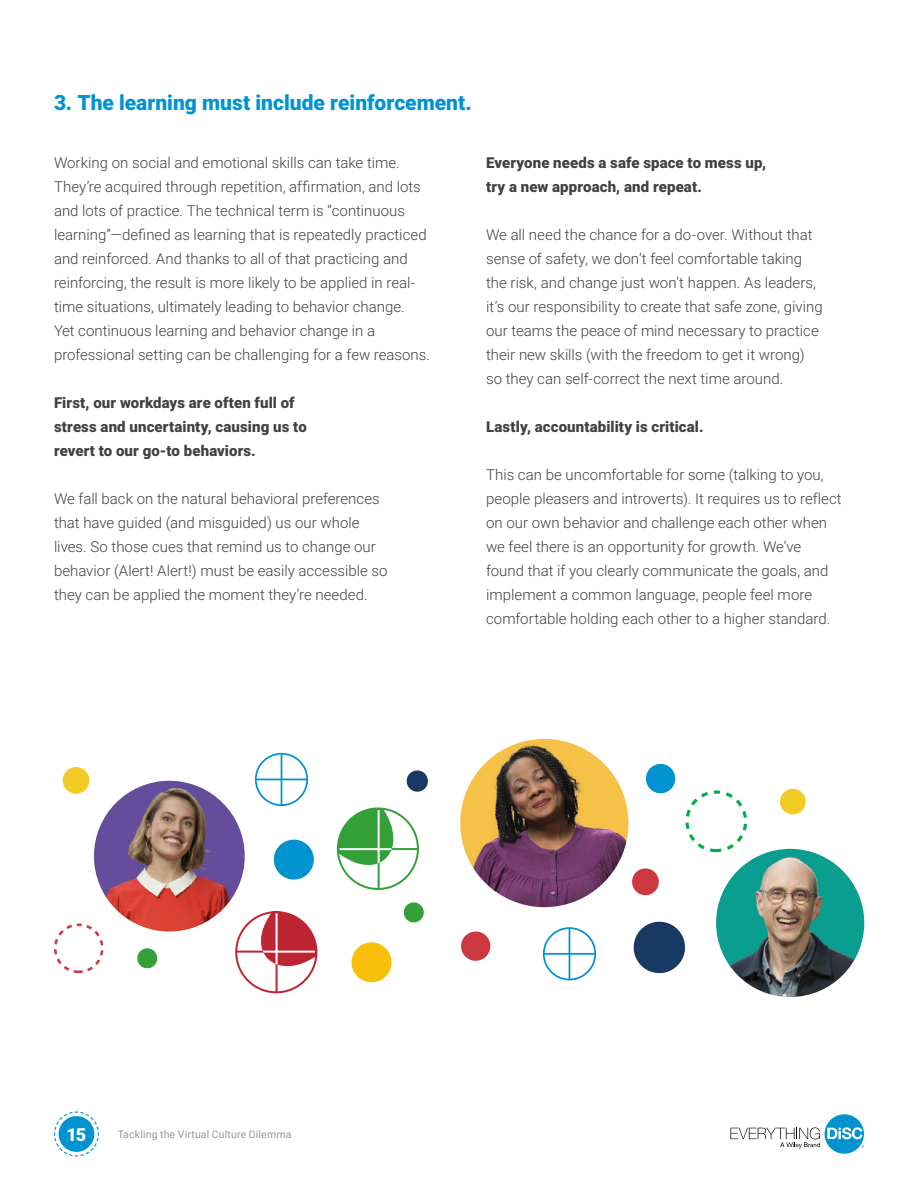
<style>
.page{position:relative;width:918px;height:1188px;background:#fff}
.page>*{position:absolute;margin:0;border:0;box-sizing:border-box;transform-origin:0 0}
.t1{font:900 21px "Roboto";color:#0093d0}
.t2{font:900 18px "Roboto";color:#fff}
.t3{font:300 15px/24px "Roboto";color:#414042}
.t4{font:900 15px/24px "Roboto";letter-spacing:.005em;color:#414042}
.t5{font:10.5px "Roboto";letter-spacing:.015em;color:#98989a}
</style>
<div class="page">
<svg style="left:730px;top:1114px;width:134px;height:40px"></svg>
<svg style="left:54px;top:1111px;width:45px;height:46px"></svg>
<img style="left:716px;top:849px;width:148px;height:148px;border-radius:74px">
<img style="left:460px;top:739px;width:169px;height:168px;border-radius:84px">
<img style="left:94px;top:781px;width:151px;height:151px;border-radius:75px">
<svg style="left:336px;top:807px;width:83px;height:83px"></svg>
<svg style="left:235px;top:911px;width:83px;height:83px"></svg>
<svg style="left:274px;top:840px;width:40px;height:40px"></svg>
<svg style="left:352px;top:942px;width:39px;height:40px"></svg>
<svg style="left:404px;top:902px;width:20px;height:20px"></svg>
<svg style="left:634px;top:922px;width:51px;height:51px"></svg>
<svg style="left:632px;top:868px;width:27px;height:27px"></svg>
<svg style="left:780px;top:789px;width:26px;height:25px"></svg>
<svg style="left:63px;top:767px;width:26px;height:27px"></svg>
<svg style="left:686px;top:791px;width:61px;height:61px"></svg>
<svg style="left:54px;top:924px;width:49px;height:49px"></svg>
<svg style="left:461px;top:932px;width:29px;height:29px"></svg>
<svg style="left:646px;top:764px;width:29px;height:29px"></svg>
<svg style="left:407px;top:770px;width:21px;height:22px"></svg>
<svg style="left:137px;top:948px;width:20px;height:20px"></svg>
<div style="left:255px;top:753px;width:53px;height:53px;border:2px solid #0093d0;border-radius:50%"></div>
<hr style="left:281px;top:753px;width:1px;height:53px;background:#0093d0">
<hr style="left:255px;top:779px;width:53px;height:1px;background:#0093d0">
<div style="left:543px;top:927px;width:53px;height:53px;border:2px solid #0093d0;border-radius:50%"></div>
<hr style="left:569px;top:928px;width:1px;height:52px;background:#0093d0">
<hr style="left:543px;top:953px;width:53px;height:2px;background:#0093d0">
<h1 class="t1" style="left:54px;top:88px;width:419px">3. The learning must include reinforcement.</h1>
<p class="t3" style="left:54px;top:150px;width:378px">Working on social and emotional skills can take time.<br>They’re acquired through repetition, affirmation, and lots and lots of practice. The technical term is “continuous learning”—defined as learning that is repeatedly practiced and reinforced. And thanks to all of that practicing and reinforcing, the result is more likely to be applied in real&shy;time situations, ultimately leading to behavior change.<br>Yet continuous learning and behavior change in a professional setting can be challenging for a few reasons.</p>
<p class="t4" style="left:54px;top:390px;width:254px">First, our workdays are often full of stress and uncertainty, causing us to revert to our go-to behaviors.</p>
<p class="t3" style="left:54px;top:486px;width:335px">We fall back on the natural behavioral preferences that have guided (and misguided) us our whole lives. So those cues that remind us to change our behavior (Alert! Alert!) must be easily accessible so they can be applied the moment they’re needed.</p>
<p class="t4" style="left:486px;top:150px;width:282px">Everyone needs a safe space to mess up, try a new approach, and repeat.</p>
<p class="t3" style="left:486px;top:222px;width:338px">We all need the chance for a do-over. Without that sense of safety, we don’t feel comfortable taking the risk, and change just won’t happen. As leaders, it’s our responsibility to create that safe zone, giving our teams the peace of mind necessary to practice their new skills (with the freedom to get it wrong) so they can self-correct the next time around.</p>
<p class="t4" style="left:486px;top:414px;width:219px">Lastly, accountability is critical.</p>
<p class="t3" style="left:486px;top:462px;width:357px">This can be uncomfortable for some (talking to you, people pleasers and introverts). It requires us to reflect on our own behavior and challenge each other when we feel there is an opportunity for growth. We’ve found that if you clearly communicate the goals, and implement a common language, people feel more comfortable holding each other to a higher standard.</p>
<p class="t2" style="left:66px;top:1127px;width:21px">15</p>
<p class="t5" style="left:118px;top:1130px;width:175px">Tackling the Virtual Culture Dilemma</p>
</div>
